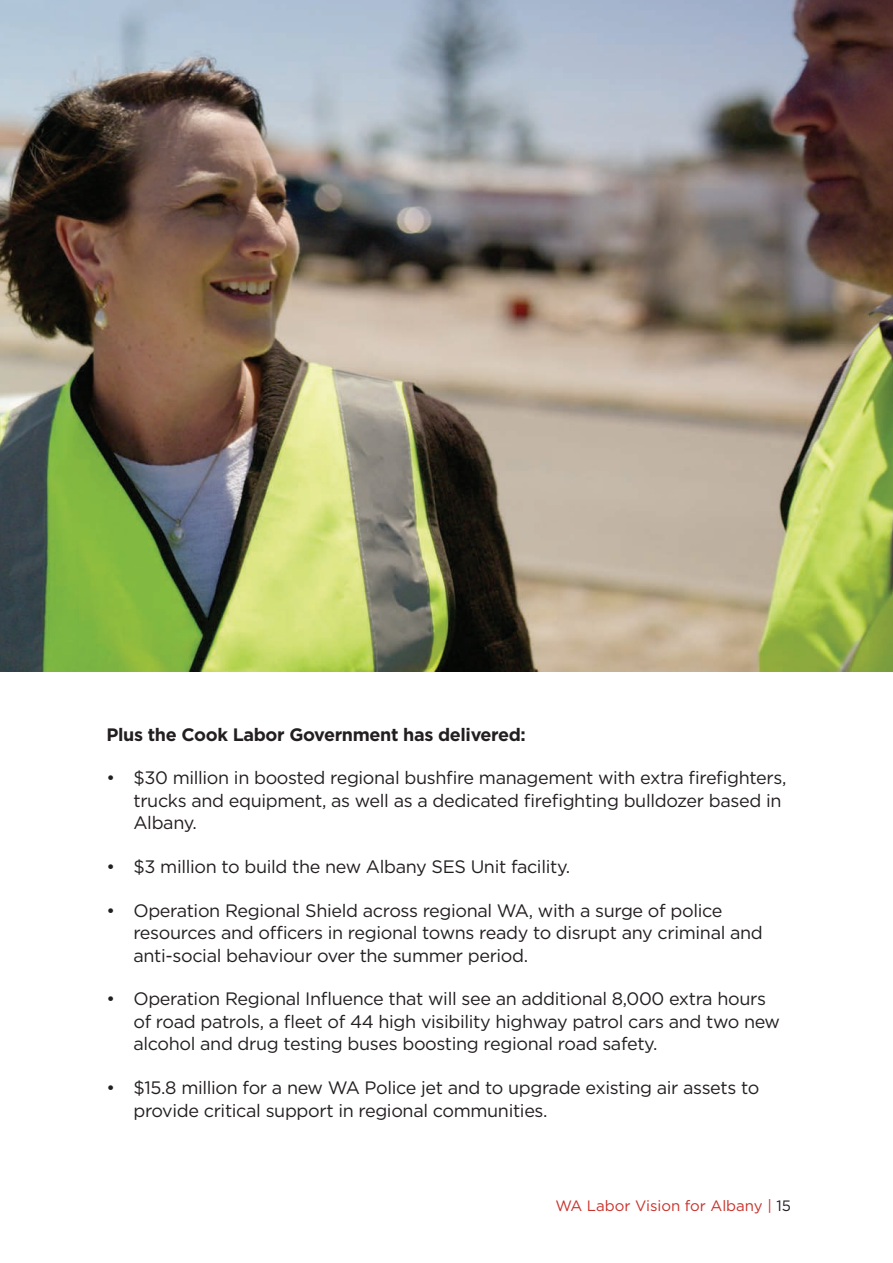
<style>
.page{position:relative;width:893px;height:1263px;background:#fff}
.page>*{position:absolute;margin:0;border:0;box-sizing:border-box;transform-origin:0 0}
.t1{font:18px/22.5px "Gotham";letter-spacing:-.02em;color:#231f20}
.t2{font:700 18px "Gotham";letter-spacing:-.02em;color:#231f20}
.t3{font:15px "Gotham";color:#c9312b}
.s1{color:#231f20}
</style>
<div class="page">
<img style="left:0;top:0;width:893px;height:672px">
<p class="t2" style="left:106px;top:722px;width:421px">Plus the Cook Labor Government has delivered:</p>
<p class="t1" style="left:133px;top:766px;width:655px;text-indent:-27px">• $30 million in boosted regional bushfire management with extra firefighters, trucks and equipment, as well as a dedicated firefighting bulldozer based in<br>Albany.</p>
<p class="t1" style="left:106px;top:855px;width:465px">• $3 million to build the new Albany SES Unit facility.</p>
<p class="t1" style="left:133px;top:899px;width:631px;text-indent:-27px">• Operation Regional Shield across regional WA, with a surge of police resources and officers in regional towns ready to disrupt any criminal and anti-social behaviour over the summer period.</p>
<p class="t1" style="left:133px;top:987px;width:648px;text-indent:-27px">• Operation Regional Influence that will see an additional 8,000 extra hours of road patrols, a fleet of 44 high visibility highway patrol cars and two new alcohol and drug testing buses boosting regional road safety.</p>
<p class="t1" style="left:133px;top:1076px;width:627px;text-indent:-27px">• $15.8 million for a new WA Police jet and to upgrade existing air assets to provide critical support in regional communities.</p>
<p class="t3" style="left:555px;top:1196px;width:237px">WA Labor Vision for Albany | <span class="s1">15</span></p>
</div>
